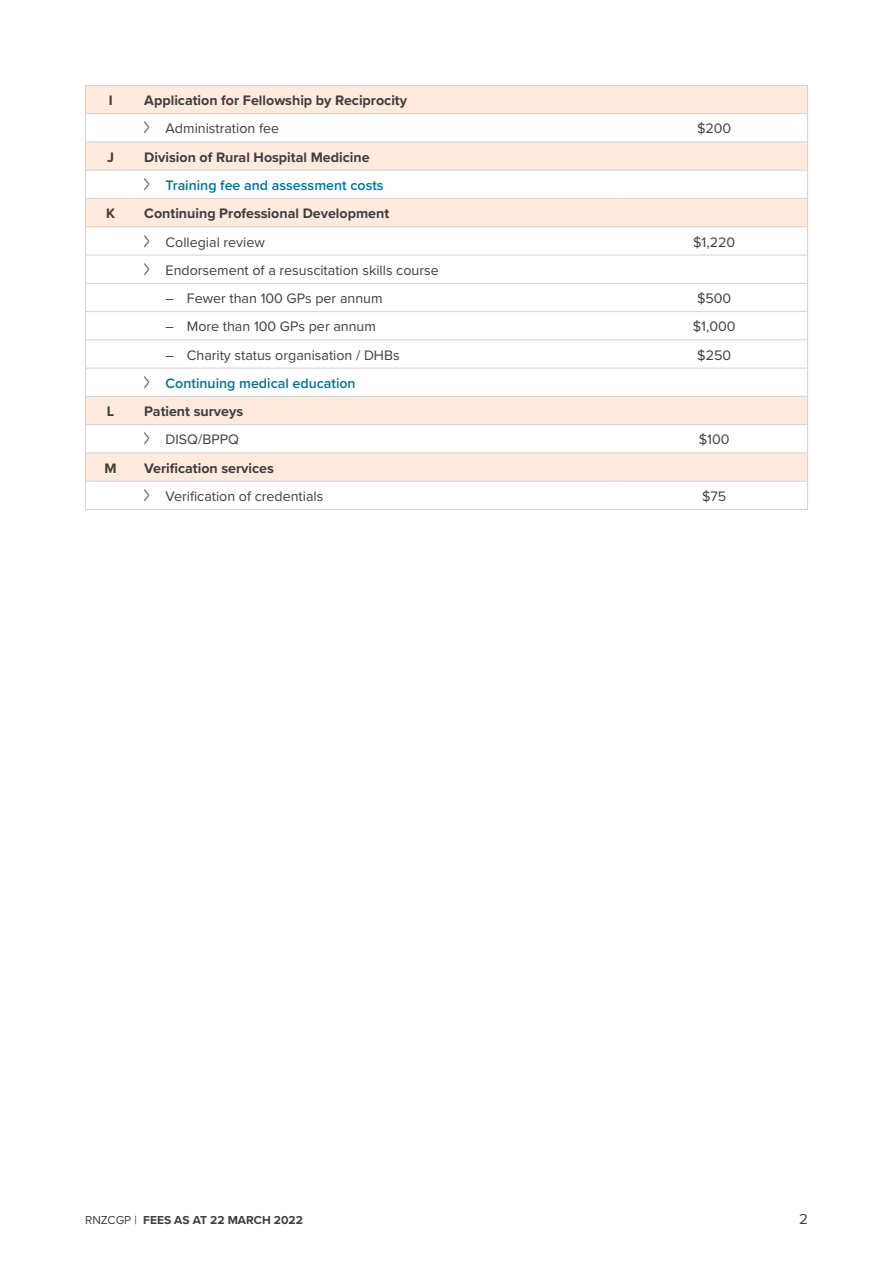
<style>
.page{position:relative;width:893px;height:1263px;background:#fff}
.page>*{position:absolute;margin:0;border:0;box-sizing:border-box;transform-origin:0 0}
.t1{font:15px "Proxima Nova";color:#3e3e3f}
.Table_Cells_-_body{font:14.25px "Proxima Nova";color:#3e3e3f}
.Table_Cells_-_body-2{font:700 14.25px "Proxima Nova";color:#3e3e3f}
.t2{font:600 14.25px "Proxima Nova";color:#007498}
.Table_Left_Column{font:700 14.25px "Proxima Nova";color:#3e3e3f}
.t3{font:700 12px "Proxima Nova";color:#3e3e3f}
.s1{font-size:26.25px;color:#4b4c4d}
.s2{font-weight:400;font-size:26.25px;color:#4b4c4d}
.s3{font-weight:400}
</style>
<div class="page">
<svg style="left:86px;top:86px;width:721px;height:395px"></svg>
<hr style="left:85px;top:85px;width:51px;height:1px;background:#d1d2d4">
<hr style="left:136px;top:85px;width:485px;height:1px;background:#d1d2d4">
<hr style="left:621px;top:85px;width:187px;height:1px;background:#d1d2d4">
<hr style="left:85px;top:113px;width:51px;height:1px;background:#d1d2d4">
<hr style="left:136px;top:113px;width:485px;height:1px;background:#d1d2d4">
<hr style="left:621px;top:113px;width:187px;height:1px;background:#d1d2d4">
<hr style="left:85px;top:142px;width:51px;height:1px;background:#d1d2d4">
<hr style="left:136px;top:142px;width:485px;height:1px;background:#d1d2d4">
<hr style="left:621px;top:142px;width:187px;height:1px;background:#d1d2d4">
<hr style="left:85px;top:170px;width:51px;height:1px;background:#d1d2d4">
<hr style="left:136px;top:170px;width:485px;height:1px;background:#d1d2d4">
<hr style="left:621px;top:170px;width:187px;height:1px;background:#d1d2d4">
<hr style="left:85px;top:198px;width:51px;height:1px;background:#d1d2d4">
<hr style="left:136px;top:198px;width:485px;height:1px;background:#d1d2d4">
<hr style="left:621px;top:198px;width:187px;height:1px;background:#d1d2d4">
<hr style="left:85px;top:226px;width:51px;height:1px;background:#d1d2d4">
<hr style="left:136px;top:226px;width:485px;height:1px;background:#d1d2d4">
<hr style="left:621px;top:226px;width:187px;height:1px;background:#d1d2d4">
<hr style="left:85px;top:255px;width:51px;height:1px;background:#d1d2d4">
<hr style="left:136px;top:255px;width:485px;height:1px;background:#d1d2d4">
<hr style="left:621px;top:255px;width:187px;height:1px;background:#d1d2d4">
<hr style="left:85px;top:283px;width:51px;height:1px;background:#d1d2d4">
<hr style="left:136px;top:283px;width:485px;height:1px;background:#d1d2d4">
<hr style="left:621px;top:283px;width:187px;height:1px;background:#d1d2d4">
<hr style="left:85px;top:311px;width:51px;height:1px;background:#d1d2d4">
<hr style="left:136px;top:311px;width:485px;height:1px;background:#d1d2d4">
<hr style="left:621px;top:311px;width:187px;height:1px;background:#d1d2d4">
<hr style="left:85px;top:339px;width:51px;height:1px;background:#d1d2d4">
<hr style="left:136px;top:339px;width:485px;height:1px;background:#d1d2d4">
<hr style="left:621px;top:339px;width:187px;height:1px;background:#d1d2d4">
<hr style="left:85px;top:368px;width:51px;height:1px;background:#d1d2d4">
<hr style="left:136px;top:368px;width:485px;height:1px;background:#d1d2d4">
<hr style="left:621px;top:368px;width:187px;height:1px;background:#d1d2d4">
<hr style="left:85px;top:396px;width:51px;height:1px;background:#d1d2d4">
<hr style="left:136px;top:396px;width:485px;height:1px;background:#d1d2d4">
<hr style="left:621px;top:396px;width:187px;height:1px;background:#d1d2d4">
<hr style="left:85px;top:424px;width:51px;height:1px;background:#d1d2d4">
<hr style="left:136px;top:424px;width:485px;height:1px;background:#d1d2d4">
<hr style="left:621px;top:424px;width:187px;height:1px;background:#d1d2d4">
<hr style="left:85px;top:452px;width:51px;height:1px;background:#d1d2d4">
<hr style="left:136px;top:452px;width:485px;height:1px;background:#d1d2d4">
<hr style="left:621px;top:452px;width:187px;height:1px;background:#d1d2d4">
<hr style="left:85px;top:481px;width:51px;height:1px;background:#d1d2d4">
<hr style="left:136px;top:481px;width:485px;height:1px;background:#d1d2d4">
<hr style="left:621px;top:481px;width:187px;height:1px;background:#d1d2d4">
<hr style="left:85px;top:509px;width:51px;height:1px;background:#d1d2d4">
<hr style="left:136px;top:509px;width:485px;height:1px;background:#d1d2d4">
<hr style="left:621px;top:509px;width:187px;height:1px;background:#d1d2d4">
<svg style="left:85px;top:86px;width:1px;height:423px"></svg>
<svg style="left:807px;top:86px;width:1px;height:423px"></svg>
<p class="Table_Left_Column" style="left:109px;top:90px;width:5px">I</p>
<p class="Table_Cells_-_body-2" style="left:144px;top:90px;width:264px">Application for Fellowship by Reciprocity</p>
<p class="Table_Cells_-_body" style="left:144px;top:118px;width:136px"><span class="s1">&gt;</span> Administration fee</p>
<p class="Table_Cells_-_body" style="left:697px;top:118px;width:36px">$200</p>
<p class="Table_Left_Column" style="left:107px;top:146px;width:8px">J</p>
<p class="Table_Cells_-_body-2" style="left:144px;top:146px;width:227px">Division of Rural Hospital Medicine</p>
<p class="t2" style="left:144px;top:175px;width:241px"><span class="s2">&gt;</span> Training fee and assessment costs</p>
<p class="Table_Left_Column" style="left:106px;top:203px;width:11px">K</p>
<p class="Table_Cells_-_body-2" style="left:144px;top:203px;width:246px">Continuing Professional Development</p>
<p class="Table_Cells_-_body" style="left:144px;top:231px;width:122px"><span class="s1">&gt;</span> Collegial review</p>
<p class="Table_Cells_-_body" style="left:693px;top:231px;width:44px">$1,220</p>
<p class="Table_Cells_-_body" style="left:144px;top:259px;width:296px"><span class="s1">&gt;</span> Endorsement of a resuscitation skills course</p>
<p class="Table_Cells_-_body" style="left:166px;top:288px;width:219px">– Fewer than 100 GPs per annum</p>
<p class="Table_Cells_-_body" style="left:697px;top:288px;width:36px">$500</p>
<p class="Table_Cells_-_body" style="left:166px;top:316px;width:212px">– More than 100 GPs per annum</p>
<p class="Table_Cells_-_body" style="left:693px;top:316px;width:44px">$1,000</p>
<p class="Table_Cells_-_body" style="left:166px;top:344px;width:236px">– Charity status organisation / DHBs</p>
<p class="Table_Cells_-_body" style="left:697px;top:344px;width:35px">$250</p>
<p class="t2" style="left:144px;top:372px;width:213px"><span class="s2">&gt;</span> Continuing medical education</p>
<p class="Table_Left_Column" style="left:107px;top:401px;width:9px">L</p>
<p class="Table_Cells_-_body-2" style="left:144px;top:401px;width:100px">Patient surveys</p>
<p class="Table_Cells_-_body" style="left:144px;top:429px;width:96px"><span class="s1">&gt;</span> DISQ/BPPQ</p>
<p class="Table_Cells_-_body" style="left:699px;top:429px;width:32px">$100</p>
<p class="Table_Left_Column" style="left:105px;top:457px;width:14px">M</p>
<p class="Table_Cells_-_body-2" style="left:144px;top:457px;width:131px">Verification services</p>
<p class="Table_Cells_-_body" style="left:144px;top:486px;width:181px"><span class="s1">&gt;</span> Verification of credentials</p>
<p class="Table_Cells_-_body" style="left:702px;top:486px;width:26px">$75</p>
<p class="t3" style="left:85px;top:1211px;width:219px"><span class="s3">RNZCGP |</span> FEES AS AT 22 MARCH 2022</p>
<p class="t1" style="left:799px;top:1207px;width:10px">2</p>
</div>
